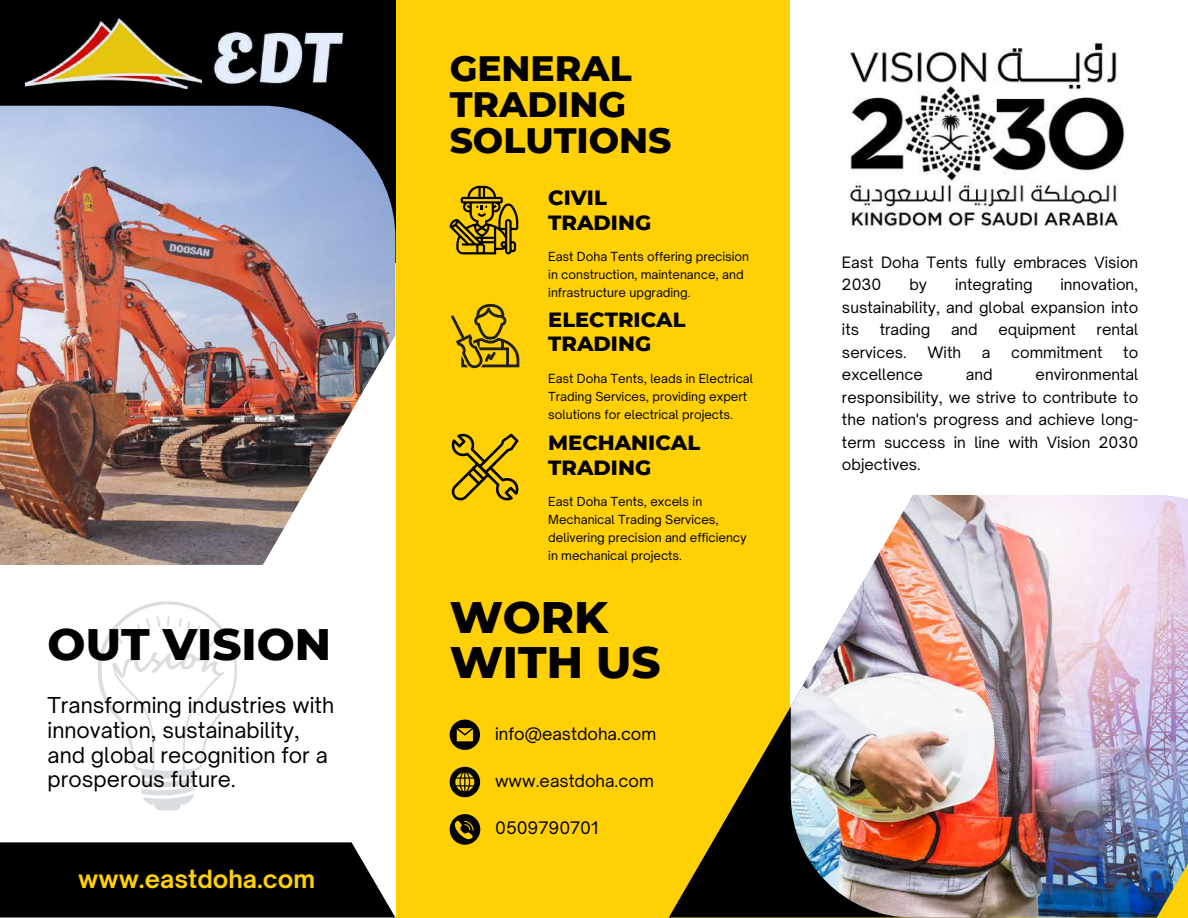
<style>
.page{position:relative;width:1188px;height:918px;background:#ffd004}
.page>*{position:absolute;margin:0;border:0;box-sizing:border-box;transform-origin:0 0}
.t1{font:800 45px/45.3px "Montserrat";color:#000}
.t2{font:800 36px/36px "Montserrat";color:#000}
.t3{font:700 24px "Open Sauce One";color:#ffd004}
.t4{font:21px/24.8px "Open Sauce One";color:#000}
.t5{font:800 21px/24.8px "Montserrat";color:#000}
.t6{font:16.5px "Open Sauce One";color:#000}
.t7{font:15px/22.5px "Open Sauce One";color:#000;text-align:justify}
.t8{font:12px/18px "Open Sauce One";color:#000}
</style>
<div class="page">
<div style="left:0;top:0;width:395px;height:263px;background:#000"></div>
<div style="left:0;top:263px;width:395px;height:655px;background:#fff"></div>
<div style="left:791px;top:0;width:397px;height:715px;background:#fff"></div>
<img style="left:0;top:106px;width:395px;height:459px">
<svg style="left:669px;top:600px;width:488px;height:318px"></svg>
<svg style="left:0;top:842px;width:395px;height:76px"></svg>
<img style="left:791px;top:495px;width:397px;height:422px">
<svg style="left:450px;top:720px;width:30px;height:30px"></svg>
<svg style="left:450px;top:767px;width:30px;height:30px"></svg>
<svg style="left:450px;top:814px;width:30px;height:30px"></svg>
<img style="left:26px;top:19px;width:175px;height:71px">
<img style="left:201px;top:31px;width:143px;height:53px">
<svg style="left:450px;top:186px;width:68px;height:68px"></svg>
<svg style="left:451px;top:304px;width:68px;height:65px"></svg>
<svg style="left:451px;top:433px;width:68px;height:68px"></svg>
<img style="left:848px;top:41px;width:277px;height:190px">
<svg style="left:98px;top:601px;width:139px;height:210px"></svg>
<h1 class="t1" style="left:48px;top:622px;width:285px">OUT VISION</h1>
<h3 class="t4" style="left:48px;top:693px;width:288px">Transforming industries with innovation, sustainability, and global recognition for a prosperous future.</h3>
<h3 class="t3" style="left:78px;top:864px;width:238px">www.eastdoha.com</h3>
<h2 class="t2" style="left:450px;top:50px;width:223px">GENERAL<br>TRADING<br>SOLUTIONS</h2>
<h3 class="t5" style="left:548px;top:185px;width:104px">CIVIL<br>TRADING</h3>
<p class="t8" style="left:548px;top:248px;width:202px">East Doha Tents offering precision in construction, maintenance, and infrastructure upgrading.</p>
<h3 class="t5" style="left:548px;top:307px;width:139px">ELECTRICAL<br>TRADING</h3>
<p class="t8" style="left:548px;top:369px;width:206px">East Doha Tents, leads in Electrical<br>Trading Services, providing expert solutions for electrical projects.</p>
<h3 class="t5" style="left:548px;top:430px;width:153px">MECHANICAL<br>TRADING</h3>
<p class="t8" style="left:548px;top:493px;width:200px">East Doha Tents, excels in<br>Mechanical Trading Services, delivering precision and efficiency in mechanical projects.</p>
<h1 class="t1" style="left:450px;top:594px;width:212px">WORK<br>WITH US</h1>
<p class="t6" style="left:495px;top:723px;width:163px">info@eastdoha.com</p>
<p class="t6" style="left:495px;top:771px;width:160px">www.eastdoha.com</p>
<p class="t6" style="left:495px;top:818px;width:105px">0509790701</p>
<p class="t7" style="left:842px;top:251px;width:298px">East Doha Tents fully embraces Vision<br>2030</p>
<p class="t7" style="left:842px;top:273px;width:298px;text-indent:219px">innovation, sustainability, and global expansion into its</p>
<p class="t7" style="left:909px;top:273px;width:19px">by</p>
<p class="t7" style="left:955px;top:273px;width:79px">integrating</p>
<p class="t7" style="left:880px;top:318px;width:52px">trading</p>
<p class="t7" style="left:951px;top:318px;width:28px">and</p>
<p class="t7" style="left:998px;top:318px;width:79px">equipment</p>
<p class="t7" style="left:1097px;top:318px;width:43px">rental</p>
<p class="t7" style="left:842px;top:341px;width:66px">services.</p>
<p class="t7" style="left:928px;top:341px;width:35px">With</p>
<p class="t7" style="left:982px;top:341px;width:10px">a</p>
<p class="t7" style="left:1011px;top:341px;width:93px">commitment</p>
<p class="t7" style="left:1123px;top:341px;width:16px">to</p>
<p class="t7" style="left:842px;top:363px;width:82px">excellence</p>
<p class="t7" style="left:966px;top:363px;width:28px">and</p>
<p class="t7" style="left:842px;top:363px;width:298px;text-indent:194px">environmental responsibility, we strive to contribute to the nation's progress and achieve long&shy;term success in line with Vision 2030 objectives.</p>
</div>
